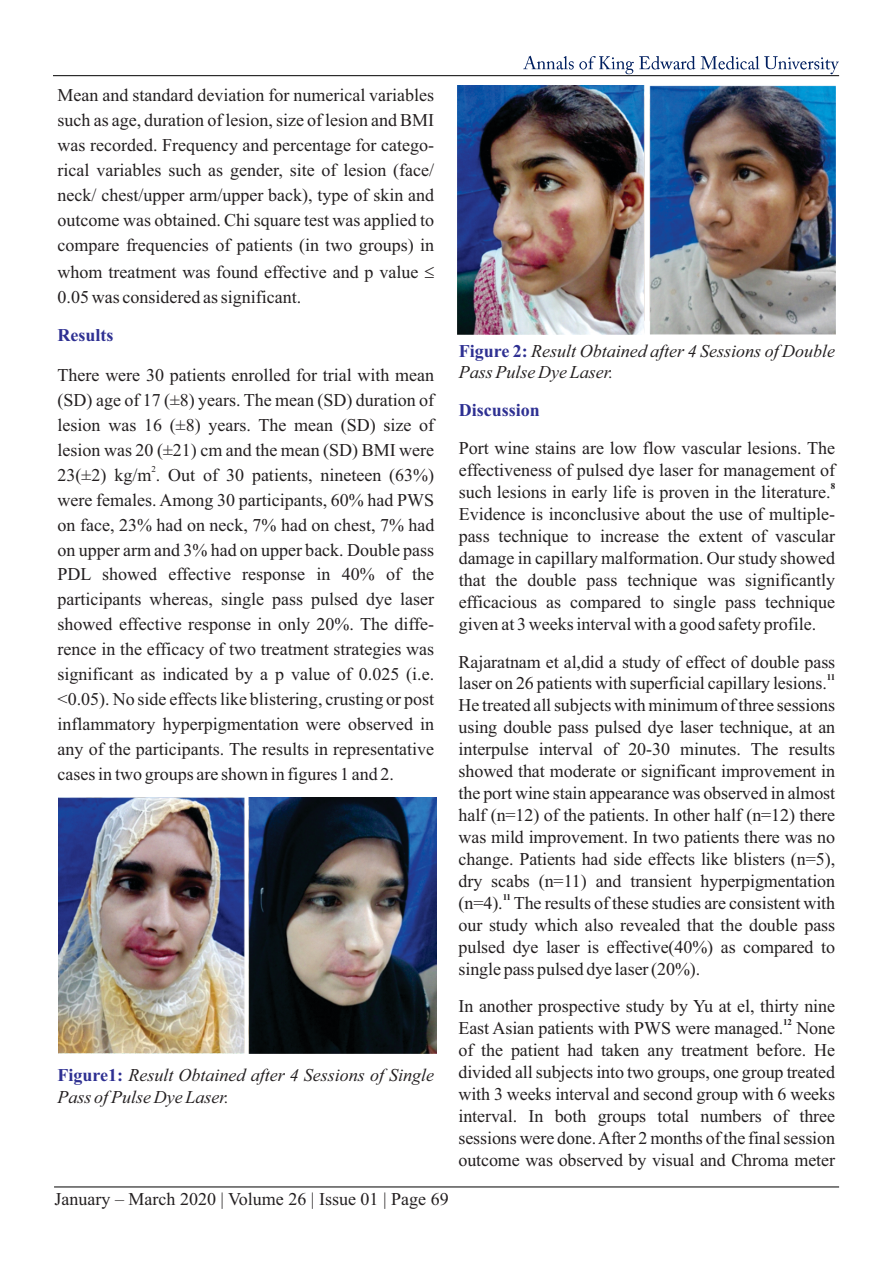
<style>
.page{position:relative;width:893px;height:1263px;background:#fff}
.page>*{position:absolute;margin:0;border:0;box-sizing:border-box;transform-origin:0 0}
.t1{font:18px/21.9px "Times New Roman";color:#231f20;text-align:justify}
.t2{font:italic 18px/21.9px "Times New Roman";color:#231f20}
.t3{font:700 18px "Times New Roman";color:#2e3092}
.t4{font:700 9px "Times New Roman";color:#231f20}
.t5{font:9px "Times New Roman";color:#231f20}
.s1{font-weight:700;font-style:normal;color:#2e3092}
</style>
<div class="page">
<hr style="left:53px;top:75px;width:786px;height:1px;background:#000">
<svg style="left:523px;top:56px;width:316px;height:18px"></svg>
<hr style="left:54px;top:1186px;width:785px;height:1px;background:#000">
<img style="left:58px;top:797px;width:379px;height:257px">
<img style="left:457px;top:85px;width:378px;height:249px">
<p class="t1" style="left:58px;top:85px;width:378px;line-height:24.9px">Mean and standard deviation for numerical variables such as age, duration of lesion, size of lesion and BMI was recorded. Frequency and percentage for catego&shy;rical variables such as gender, site of lesion (face/ neck/ chest/upper arm/upper back), type of skin and outcome was obtained. Chi square test was applied to compare frequencies of patients (in two groups) in</p>
<p class="t1" style="left:58px;top:262px;width:362px;line-height:25px">whom treatment was found effective and p value<br>0.05 was considered as significant.</p>
<p class="t3" style="left:58px;top:329px;width:57px">Results</p>
<p class="t1" style="left:58px;top:364px;width:378px;line-height:24.9px">There were 30 patients enrolled for trial with mean (SD) age of 17 (±8) years. The mean (SD) duration of lesion was 16 (±8) years. The mean (SD) size of lesion was 20 (±21) cm and the mean (SD) BMI were</p>
<p class="t5" style="left:151px;top:465px;width:6px">2</p>
<p class="t1" style="left:58px;top:464px;width:378px;line-height:24.9px">23(±2) kg/m . Out of 30 patients, nineteen (63%) were females. Among 30 participants, 60% had PWS on face, 23% had on neck, 7% had on chest, 7% had on upper arm and 3% had on upper back. Double pass PDL showed effective response in 40% of the participants whereas, single pass pulsed dye laser showed effective response in only 20%. The diffe&shy;rence in the efficacy of two treatment strategies was significant as indicated by a p value of 0.025 (i.e. &lt;0.05). No side effects like blistering, crusting or post inflammatory hyperpigmentation were observed in any of the participants. The results in representative cases in two groups are shown in figures 1 and 2.</p>
<p class="t2" style="left:58px;top:1065px;width:378px"><span class="s1">Figure1:</span> Result Obtained after 4 Sessions of Single<br>Pass of Pulse Dye Laser.</p>
<p class="t1" style="left:55px;top:1190px;width:396px">January – March 2020 | Volume 26 | Issue 01 | Page 69</p>
<p class="t2" style="left:459px;top:341px;width:378px"><span class="s1">Figure 2:</span> Result Obtained after 4 Sessions of Double<br>Pass Pulse Dye Laser.</p>
<p class="t3" style="left:459px;top:404px;width:83px">Discussion</p>
<p class="t1" style="left:459px;top:439px;width:378px">Port wine stains are low flow vascular lesions. The effectiveness of pulsed dye laser for management of</p>
<p class="t4" style="left:831px;top:483px;width:6px">8</p>
<p class="t1" style="left:459px;top:483px;width:378px;text-align:left">such lesions in early life is proven in the literature.<br>Evidence is inconclusive about the use of multiple&shy;pass technique to increase the extent of vascular damage in capillary malformation. Our study showed that the double pass technique was significantly efficacious as compared to single pass technique given at 3 weeks interval with a good safety profile.</p>
<p class="t1" style="left:459px;top:652px;width:378px">Rajaratnam et al,did a study of effect of double pass</p>
<p class="t4" style="left:827px;top:674px;width:10px">11</p>
<p class="t1" style="left:459px;top:674px;width:378px;text-align:left">laser on 26 patients with superficial capillary lesions.<br>He treated all subjects with minimum of three sessions using double pass pulsed dye laser technique, at an interpulse interval of 20-30 minutes. The results showed that moderate or significant improvement in the port wine stain appearance was observed in almost half (n=12) of the patients. In other half (n=12) there was mild improvement. In two patients there was no change. Patients had side effects like blisters (n=5), dry scabs (n=11) and transient hyperpigmentation</p>
<p class="t4" style="left:503px;top:894px;width:10px">11</p>
<p class="t1" style="left:458px;top:893px;width:378px">(n=4). The results of these studies are consistent with our study which also revealed that the double pass pulsed dye laser is effective(40%) as compared to single pass pulsed dye laser (20%).</p>
<p class="t1" style="left:458px;top:997px;width:378px">In another prospective study by Yu at el, thirty nine</p>
<p class="t4" style="left:783px;top:1019px;width:10px">12</p>
<p class="t1" style="left:458px;top:1019px;width:378px">East Asian patients with PWS were managed. None of the patient had taken any treatment before. He divided all subjects into two groups, one group treated with 3 weeks interval and second group with 6 weeks interval. In both groups total numbers of three sessions were done. After 2 months of the final session outcome was observed by visual and Chroma meter</p>
</div>
